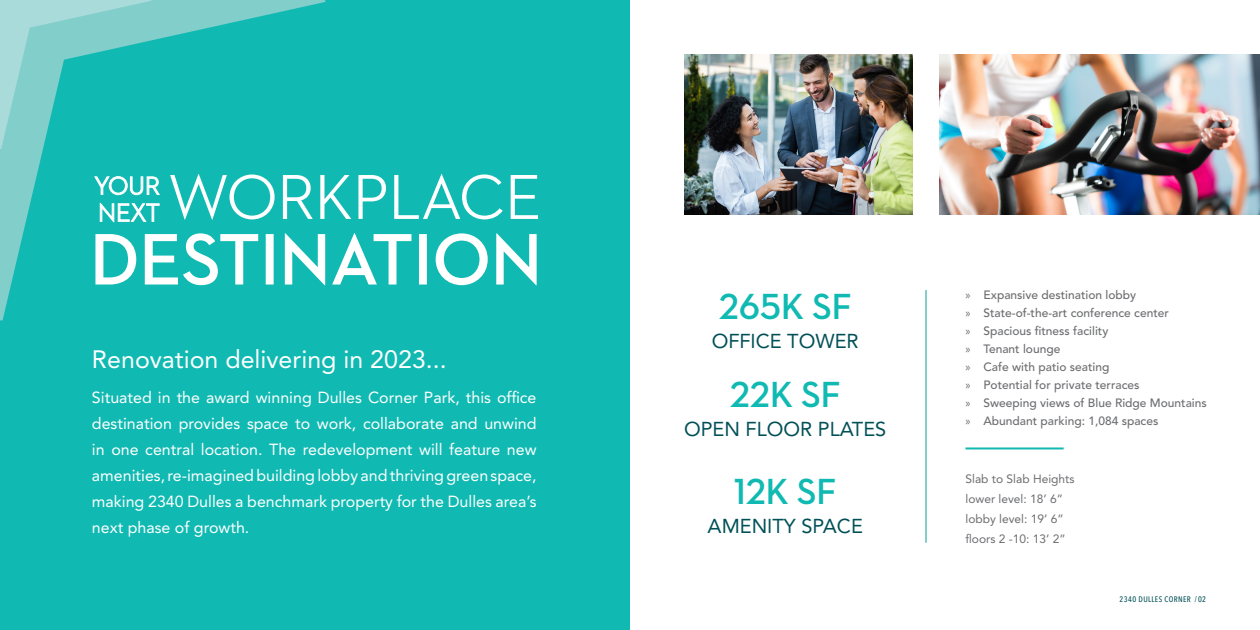
<style>
.page{position:relative;width:1260px;height:630px;background:#fff}
.page>*{position:absolute;margin:0;border:0;box-sizing:border-box;transform-origin:0 0}
.Numbers_-_Stats{font:700 37px "Neutraface 2 Display";color:#10bab2}
.Subhead{font:25px "Avenir LT Std";color:#fff}
.Subhead_3{font:20px "Avenir LT Std";color:#005057}
.BodyText{font:16px/26px "Avenir LT Std";color:#fff;text-align:justify}
.t1{font:500 12px "Avenir LT Std";color:#6c6d70}
.Stacking_Plan_BodyTe{font:12px/20px "Avenir LT Std";color:#6c6d70}
.t2{font:500 8px "Avenir Next Condensed";letter-spacing:.05em;color:#005057}
.s1{font-family:"Myriad Pro";font-weight:400}
</style>
<div class="page">
<div style="left:0;top:0;width:630px;height:630px;background:#10bab2"></div>
<svg style="left:0;top:0;width:326px;height:321px"></svg>
<svg style="left:0;top:0;width:152px;height:149px"></svg>
<img style="left:939px;top:54px;width:321px;height:160px">
<img style="left:684px;top:54px;width:228px;height:160px">
<svg style="left:95px;top:233px;width:442px;height:52px"></svg>
<svg style="left:99px;top:202px;width:61px;height:21px"></svg>
<svg style="left:93px;top:176px;width:68px;height:20px"></svg>
<svg style="left:170px;top:174px;width:368px;height:46px"></svg>
<hr style="left:925px;top:290px;width:2px;height:253px;background:#81cecb">
<hr style="left:966px;top:447px;width:98px;height:2px;background:#10bab2">
<p class="Numbers_-_Stats" style="left:719px;top:286px;width:135px">265K SF</p>
<p class="Subhead_3" style="left:712px;top:329px;width:149px">OFFICE TOWER</p>
<p class="Subhead" style="left:92px;top:345px;width:356px">Renovation delivering in 2023...</p>
<p class="BodyText" style="left:92px;top:385px;width:446px">Situated in the award winning Dulles Corner Park, this office destination provides space to work, collaborate and unwind in one central location. The redevelopment will feature new amenities, re-imagined building lobby and thriving green space, making 2340 Dulles a benchmark property for the Dulles area’s next phase of growth.</p>
<p class="Numbers_-_Stats" style="left:730px;top:374px;width:112px">22K SF</p>
<p class="Subhead_3" style="left:684px;top:418px;width:204px">OPEN FLOOR PLATES</p>
<p class="Numbers_-_Stats" style="left:734px;top:471px;width:104px">12K SF</p>
<p class="Subhead_3" style="left:708px;top:515px;width:157px">AMENITY SPACE</p>
<p class="t1" style="left:965px;top:288px;width:172px"><span class="s1">»</span> Expansive destination lobby</p>
<p class="t1" style="left:965px;top:306px;width:205px"><span class="s1">»</span> State-of-the-art conference center</p>
<p class="t1" style="left:965px;top:324px;width:144px"><span class="s1">»</span> Spacious fitness facility</p>
<p class="t1" style="left:965px;top:342px;width:96px"><span class="s1">»</span> Tenant lounge</p>
<p class="t1" style="left:965px;top:360px;width:146px"><span class="s1">»</span> Cafe with patio seating</p>
<p class="t1" style="left:965px;top:378px;width:176px"><span class="s1">»</span> Potential for private terraces</p>
<p class="t1" style="left:965px;top:396px;width:243px"><span class="s1">»</span> Sweeping views of Blue Ridge Mountains</p>
<p class="t1" style="left:965px;top:414px;width:194px"><span class="s1">»</span> Abundant parking: 1,084 spaces</p>
<p class="Stacking_Plan_BodyTe" style="left:966px;top:469px;width:111px">Slab to Slab Heights lower level: 18’ 6” lobby level: 19’ 6” floors 2 -10: 13’ 2”</p>
<p class="t2" style="left:1120px;top:594px;width:88px">2340 DULLES CORNER / 02</p>
</div>
